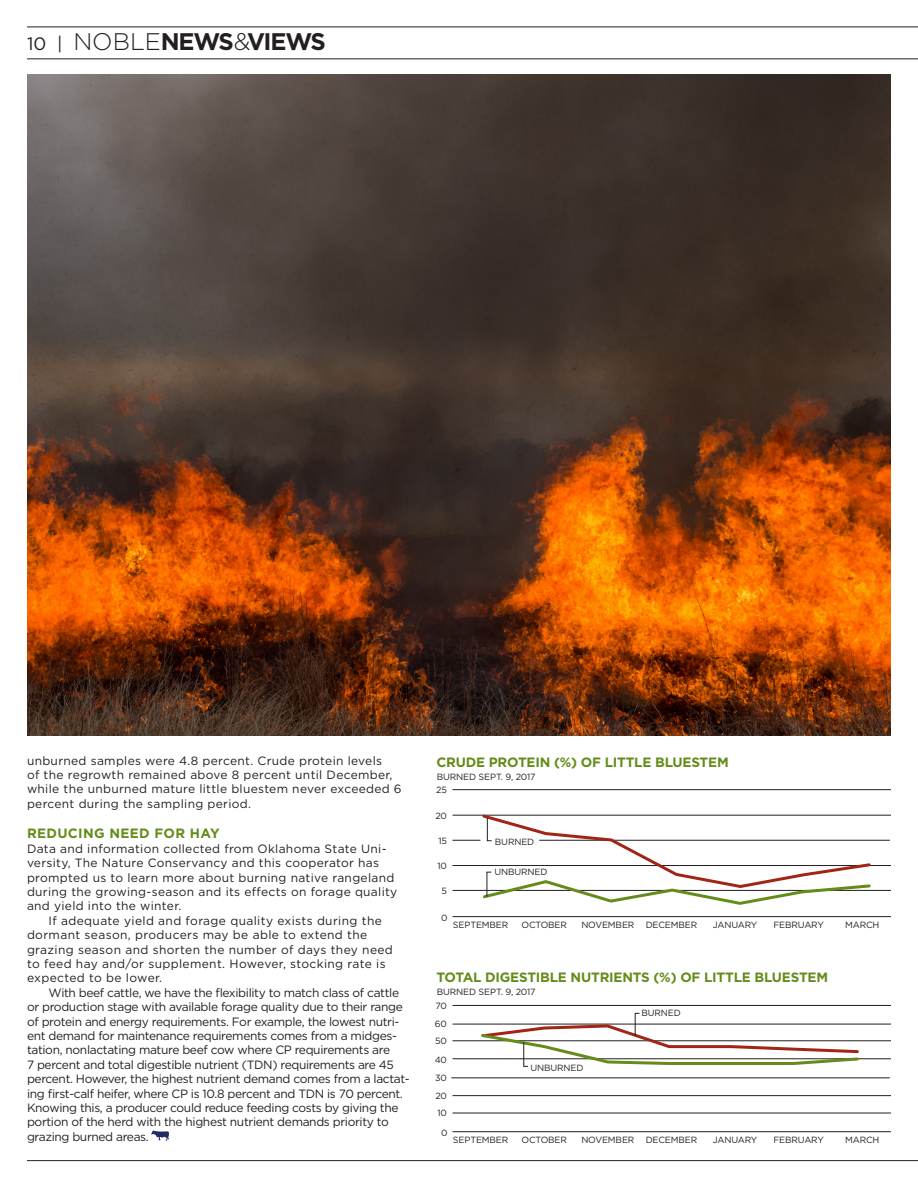
<style>
.page{position:relative;width:918px;height:1188px;background:#fff}
.page>*{position:absolute;margin:0;border:0;box-sizing:border-box;transform-origin:0 0}
.t1{font:700 24px "Gotham";letter-spacing:-.06em;color:#231f20}
.t2{font:700 13.5px "Gotham";letter-spacing:-.015em;color:#648c1a}
.t3{font:700 13.5px "Gotham";letter-spacing:.025em;color:#648c1a}
.t4{font:12px/14.4px "Gotham";letter-spacing:-.03em;color:#231f20}
.t5{font:12px/14.4px "Gotham";letter-spacing:.025em;color:#231f20}
.t6{font:12px/14.4px "Gotham";letter-spacing:.03em;color:#231f20}
.t7{font:9px "Gotham";letter-spacing:-.015em;color:#231f20}
.s1{font-weight:400;font-size:18px}
.s2{font-weight:300}
</style>
<div class="page">
<hr style="left:27px;top:1160px;width:891px;height:1px;background:#231f20">
<hr style="left:27px;top:58px;width:891px;height:1px;background:#231f20">
<hr style="left:27px;top:27px;width:891px;height:1px;background:#231f20">
<img style="left:152px;top:1130px;width:17px;height:10px">
<img style="left:27px;top:74px;width:864px;height:661px">
<hr style="left:453px;top:1131px;width:438px;height:1px;background:#231f20">
<hr style="left:453px;top:1113px;width:438px;height:1px;background:#231f20">
<hr style="left:453px;top:1095px;width:438px;height:1px;background:#231f20">
<hr style="left:451px;top:1077px;width:439px;height:1px;background:#231f20">
<hr style="left:453px;top:1058px;width:438px;height:1px;background:#231f20">
<hr style="left:453px;top:1040px;width:438px;height:1px;background:#231f20">
<hr style="left:453px;top:1024px;width:438px;height:1px;background:#231f20">
<hr style="left:453px;top:1005px;width:438px;height:1px;background:#231f20">
<hr style="left:453px;top:916px;width:438px;height:1px;background:#231f20">
<hr style="left:453px;top:890px;width:438px;height:1px;background:#231f20">
<hr style="left:453px;top:865px;width:438px;height:1px;background:#231f20">
<hr style="left:539px;top:840px;width:351px;height:1px;background:#231f20">
<hr style="left:453px;top:815px;width:438px;height:1px;background:#231f20">
<hr style="left:453px;top:789px;width:438px;height:1px;background:#231f20">
<svg style="left:479px;top:1013px;width:382px;height:54px"></svg>
<svg style="left:453px;top:814px;width:420px;height:91px"></svg>
<h1 class="t1" style="left:27px;top:26px;width:301px"><span class="s1">10 |</span> <span class="s2">NOBLE</span>NEWS<span class="s2">&amp;</span>VIEWS</h1>
<p class="t5" style="left:27px;top:753px;width:376px">unburned samples were 4.8 percent. Crude protein levels<br>of the regrowth remained above 8 percent until December, while the unburned mature little bluestem never exceeded 6 percent during the sampling period.</p>
<p class="t3" style="left:27px;top:825px;width:194px">REDUCING NEED FOR HAY</p>
<p class="t5" style="left:27px;top:841px;width:372px">Data and information collected from Oklahoma State Uni&shy;versity, The Nature Conservancy and this cooperator has prompted us to learn more about burning native rangeland during the growing-season and its effects on forage quality and yield into the winter.</p>
<p class="t6" style="left:27px;top:913px;width:367px;text-indent:22px">If adequate yield and forage quality exists during the dormant season, producers may be able to extend the grazing season and shorten the number of days they need to feed hay and/or supplement. However, stocking rate is expected to be lower.</p>
<p class="t4" style="left:27px;top:985px;width:384px;text-indent:22px">With beef cattle, we have the flexibility to match class of cattle or production stage with available forage quality due to their range of protein and energy requirements. For example, the lowest nutri&shy;ent demand for maintenance requirements comes from a midges&shy;tation, nonlactating mature beef cow where CP requirements are<br>7 percent and total digestible nutrient (TDN) requirements are 45 percent. However, the highest nutrient demand comes from a lactat&shy;ing first-calf heifer, where CP is 10.8 percent and TDN is 70 percent.<br>Knowing this, a producer could reduce feeding costs by giving the portion of the herd with the highest nutrient demands priority to grazing burned areas.</p>
<p class="t2" style="left:436px;top:753px;width:294px">CRUDE PROTEIN (%) OF LITTLE BLUESTEM</p>
<p class="t7" style="left:437px;top:771px;width:100px">BURNED SEPT. 9, 2017</p>
<p class="t7" style="left:436px;top:784px;width:12px">25</p>
<p class="t7" style="left:435px;top:810px;width:13px">20</p>
<p class="t7" style="left:438px;top:835px;width:10px">15</p>
<p class="t7" style="left:438px;top:860px;width:11px">10</p>
<p class="t7" style="left:442px;top:885px;width:7px">5</p>
<p class="t7" style="left:495px;top:836px;width:41px">BURNED</p>
<p class="t7" style="left:495px;top:866px;width:55px">UNBURNED</p>
<p class="t7" style="left:441px;top:912px;width:8px">0</p>
<p class="t7" style="left:453px;top:919px;width:57px">SEPTEMBER</p>
<p class="t7" style="left:521px;top:919px;width:47px">OCTOBER</p>
<p class="t7" style="left:581px;top:919px;width:55px">NOVEMBER</p>
<p class="t7" style="left:646px;top:919px;width:53px">DECEMBER</p>
<p class="t7" style="left:713px;top:919px;width:46px">JANUARY</p>
<p class="t7" style="left:773px;top:919px;width:52px">FEBRUARY</p>
<p class="t7" style="left:845px;top:919px;width:36px">MARCH</p>
<p class="t2" style="left:436px;top:969px;width:393px">TOTAL DIGESTIBLE NUTRIENTS (%) OF LITTLE BLUESTEM</p>
<p class="t7" style="left:437px;top:986px;width:100px">BURNED SEPT. 9, 2017</p>
<p class="t7" style="left:436px;top:1000px;width:13px">70</p>
<p class="t7" style="left:435px;top:1018px;width:14px">60</p>
<p class="t7" style="left:435px;top:1035px;width:13px">50</p>
<p class="t7" style="left:435px;top:1054px;width:14px">40</p>
<p class="t7" style="left:435px;top:1072px;width:13px">30</p>
<p class="t7" style="left:435px;top:1090px;width:13px">20</p>
<p class="t7" style="left:438px;top:1107px;width:11px">10</p>
<p class="t7" style="left:530px;top:1062px;width:55px">UNBURNED</p>
<p class="t7" style="left:642px;top:1008px;width:41px">BURNED</p>
<p class="t7" style="left:441px;top:1127px;width:8px">0</p>
<p class="t7" style="left:453px;top:1134px;width:57px">SEPTEMBER</p>
<p class="t7" style="left:521px;top:1134px;width:47px">OCTOBER</p>
<p class="t7" style="left:581px;top:1134px;width:55px">NOVEMBER</p>
<p class="t7" style="left:646px;top:1134px;width:53px">DECEMBER</p>
<p class="t7" style="left:713px;top:1134px;width:46px">JANUARY</p>
<p class="t7" style="left:773px;top:1134px;width:52px">FEBRUARY</p>
<p class="t7" style="left:845px;top:1134px;width:36px">MARCH</p>
</div>
